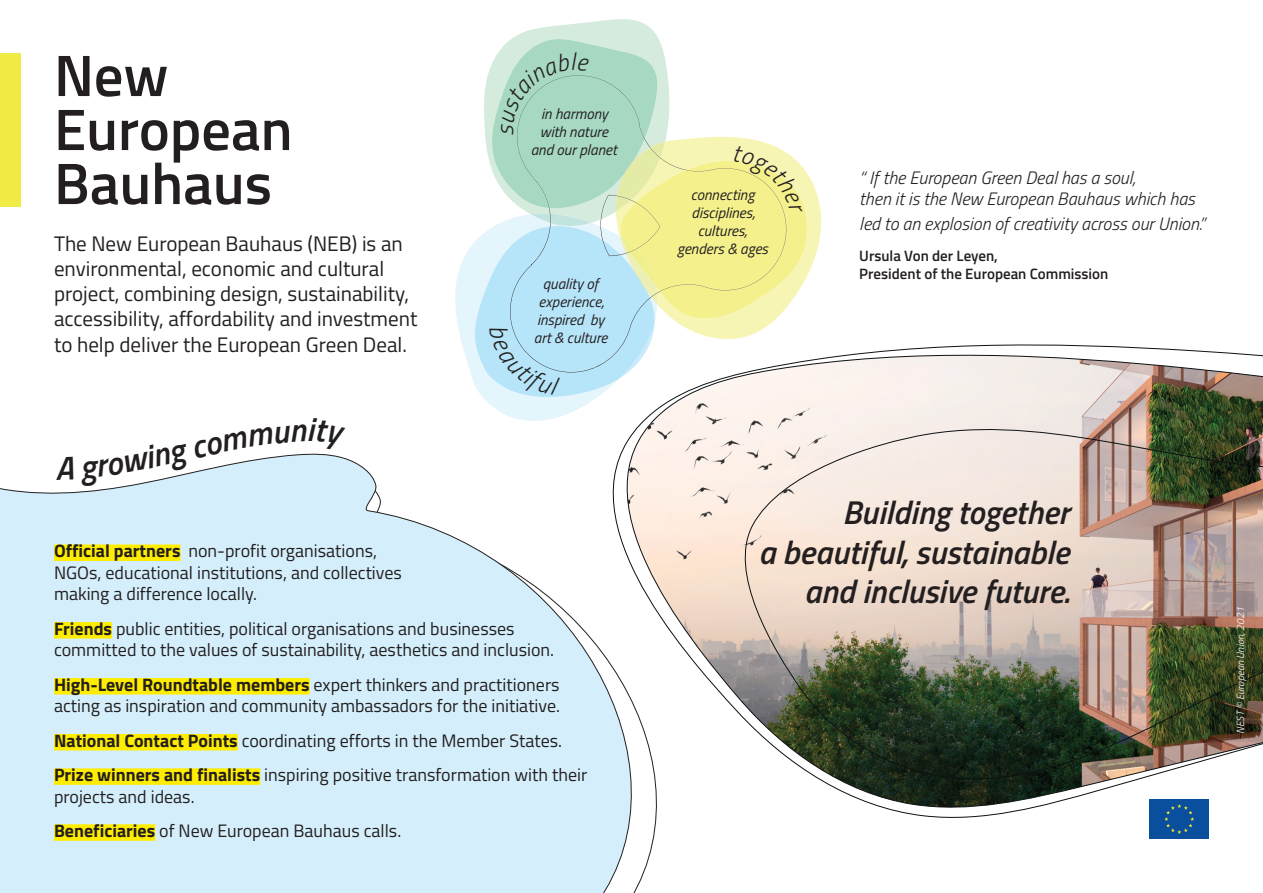
<style>
.page{position:relative;width:1263px;height:893px;background:#fff}
.page>*{position:absolute;margin:0;border:0;box-sizing:border-box;transform-origin:0 0}
.t1{font:600 58.5px/54px "Titillium Web";color:#231f20}
.t2{font:italic 600 33px/39.6px "Titillium Web";color:#231f20;text-align:right}
.t3{font:21px/25.2px "Titillium Web";color:#231f20}
.t4{font:18px/21.6px "Titillium Web";color:#231f20}
.t5{font:italic 300 18px/21.6px "Titillium Web";color:#231f20}
.t6{font:italic 15px/18px "Titillium Web";color:#231f20;text-align:center}
.t7{font:600 15px/18px "Titillium Web";color:#231f20}
.t8{font:italic 300 10.5px "Titillium Web";color:#fff}
.s1{font-weight:700}
</style>
<div class="page">
<img style="left:632px;top:347px;width:631px;height:466px">
<svg style="left:0;top:433px;width:695px;height:460px"></svg>
<div style="left:0;top:53px;width:21px;height:154px;background:#f0ec45"></div>
<div style="left:1150px;top:799px;width:59px;height:40px;background:#0a4f9e"></div>
<svg style="left:1164px;top:804px;width:30px;height:30px"></svg>
<div style="left:54px;top:544px;width:126px;height:17px;background:#ffed00"></div>
<div style="left:54px;top:622px;width:58px;height:17px;background:#ffed00"></div>
<div style="left:54px;top:678px;width:256px;height:16px;background:#ffed00"></div>
<div style="left:54px;top:734px;width:184px;height:16px;background:#ffed00"></div>
<div style="left:54px;top:768px;width:206px;height:17px;background:#ffed00"></div>
<div style="left:54px;top:824px;width:101px;height:17px;background:#ffed00"></div>
<svg style="left:455px;top:19px;width:367px;height:402px"></svg>
<svg style="left:56px;top:457px;width:18px;height:23px"></svg>
<svg style="left:80px;top:433px;width:227px;height:53px"></svg>
<svg style="left:317px;top:433px;width:28px;height:18px"></svg>
<p class="t1" style="left:54px;top:46px;width:240px">New<br>European<br>Bauhaus</p>
<p class="t3" style="left:54px;top:230px;width:365px">The New European Bauhaus (NEB) is an environmental, economic and cultural project, combining design, sustainability, accessibility, affordability and investment to help deliver the European Green Deal.</p>
<p class="t2" style="left:306px;top:408px;width:9px">i</p>
<p class="t6" style="left:531px;top:104px;width:88px">in harmony with nature and our planet</p>
<p class="t6" style="left:534px;top:274px;width:75px">quality of experience, inspired by art &amp; culture</p>
<p class="t4" style="left:54px;top:539px;width:349px"><span class="s1">Official partners</span> non-profit organisations,<br>NGOs, educational institutions, and collectives making a difference locally.</p>
<p class="t4" style="left:54px;top:617px;width:502px"><span class="s1">Friends</span> public entities, political organisations and businesses committed to the values of sustainability, aesthetics and inclusion.</p>
<p class="t4" style="left:54px;top:673px;width:508px"><span class="s1">High-Level Roundtable members</span> expert thinkers and practitioners acting as inspiration and community ambassadors for the initiative.</p>
<p class="t4" style="left:54px;top:729px;width:510px"><span class="s1">National Contact Points</span> coordinating efforts in the Member States.</p>
<p class="t4" style="left:54px;top:763px;width:535px"><span class="s1">Prize winners and finalists</span> inspiring positive transformation with their projects and ideas.</p>
<p class="t4" style="left:54px;top:819px;width:349px"><span class="s1">Beneficiaries</span> of New European Bauhaus calls.</p>
<p class="t6" style="left:691px;top:185px;width:66px;text-align:left">connecting disciplines,</p>
<p class="t6" style="left:677px;top:221px;width:93px">cultures, genders &amp; ages</p>
<p class="t5" style="left:859px;top:166px;width:337px">“ If the European Green Deal has a soul,<br>then it is the New European Bauhaus which has</p>
<p class="t5" style="left:859px;top:212px;width:347px">led to an explosion of creativity across our Union.”</p>
<p class="t7" style="left:859px;top:246px;width:251px">Ursula Von der Leyen,<br>President of the European Commission</p>
<p class="t2" style="left:758px;top:491px;width:312px">Building together<br>a beautiful, sustainable and inclusive future.</p>
<p class="t8" style="left:1233px;top:733px;width:128px;rotate:-90deg">NEST © European Union, 2021</p>
</div>
